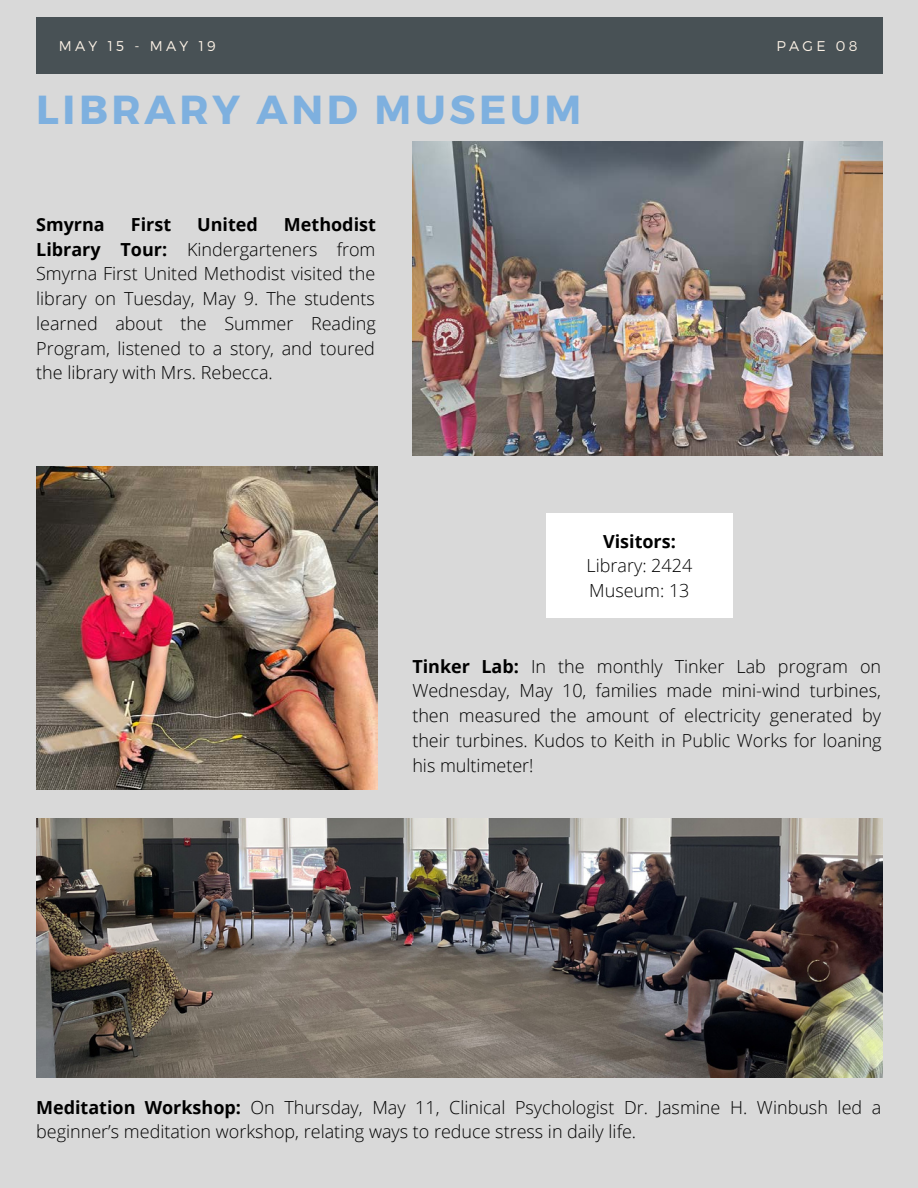
<style>
.page{position:relative;width:918px;height:1188px;background:#d9d9d9}
.page>*{position:absolute;margin:0;border:0;box-sizing:border-box;transform-origin:0 0}
.t1{font:700 40.5px "Montserrat";letter-spacing:.09em;color:#7eb0df}
.t2{font:300 18px/24.8px "Open Sans";color:#000;text-align:justify}
.t3{font:700 18px "Open Sans";color:#000}
.t4{font:300 14.1px "Montserrat";letter-spacing:.23em;color:#fcf2e6}
.s1{font-weight:700}
</style>
<div class="page">
<div style="left:36px;top:17px;width:847px;height:56px;background:#485155"></div>
<div style="left:547px;top:514px;width:186px;height:104px;background:#fff"></div>
<img style="left:412px;top:141px;width:471px;height:314px">
<img style="left:36px;top:467px;width:341px;height:322px">
<img style="left:36px;top:818px;width:846px;height:259px">
<p class="t4" style="left:59px;top:36px;width:158px">MAY 15 - MAY 19</p>
<p class="t4" style="left:776px;top:36px;width:83px">PAGE 08</p>
<p class="t1" style="left:36px;top:83px;width:547px">LIBRARY AND MUSEUM</p>
<p class="t2" style="left:36px;top:211px;width:341px;text-indent:248px"><span class="s1">Methodist Library Tour:</span> Kindergarteners from Smyrna First United Methodist visited the library on Tuesday, May 9. The students learned about the Summer Reading Program, listened to a story, and toured the library with Mrs. Rebecca.</p>
<p class="t3" style="left:36px;top:212px;width:70px">Smyrna</p>
<p class="t3" style="left:131px;top:212px;width:42px">First</p>
<p class="t3" style="left:197px;top:212px;width:62px">United</p>
<p class="t3" style="left:603px;top:528px;width:74px">Visitors:</p>
<p class="t2" style="left:587px;top:553px;width:107px">Library: 2424</p>
<p class="t2" style="left:589px;top:578px;width:102px">Museum: 13</p>
<p class="t2" style="left:412px;top:653px;width:471px"><span class="s1">Tinker Lab:</span> In the monthly Tinker Lab program on Wednesday, May 10, families made mini-wind turbines, then measured the amount of electricity generated by their turbines. Kudos to Keith in Public Works for loaning his multimeter!</p>
<p class="t2" style="left:36px;top:1094px;width:847px"><span class="s1">Meditation Workshop:</span> On Thursday, May 11, Clinical Psychologist Dr. Jasmine H. Winbush led a beginner’s meditation workshop, relating ways to reduce stress in daily life.</p>
</div>
